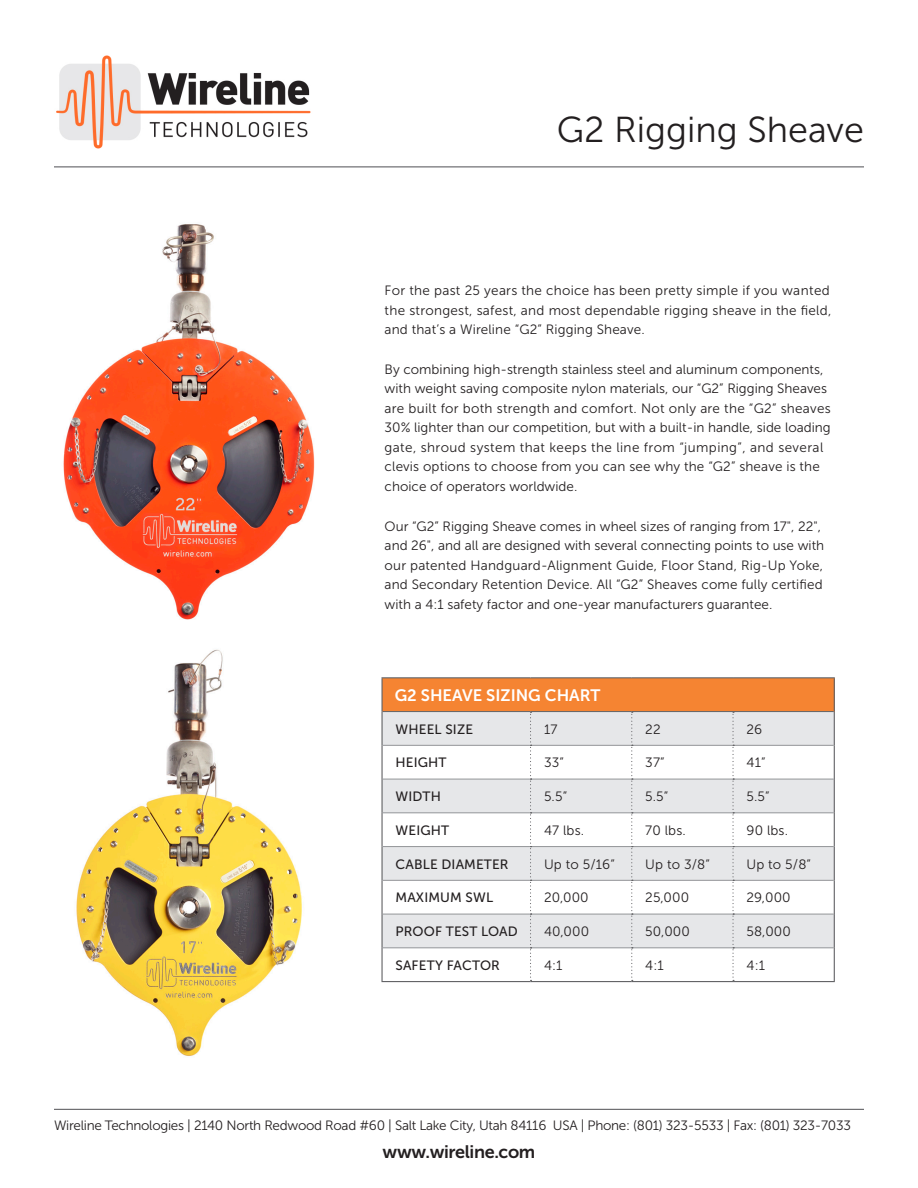
<style>
.page{position:relative;width:918px;height:1188px;background:#fff}
.page>*{position:absolute;margin:0;border:0;box-sizing:border-box;transform-origin:0 0}
.t1{font:36px "Museo Sans 300";color:#231f20}
.t2{font:18px "Museo Sans 700";letter-spacing:-.02em;color:#231f20}
.t3{font:16.5px "Museo Sans 700";color:#fff}
.t4{font:13.5px/19.5px "Museo Sans 300";color:#231f20}
.t5{font:13.5px "Museo Sans 300";letter-spacing:-.02em;color:#231f20}
.t6{font:13.5px "Museo Sans 500";letter-spacing:.01em;color:#231f20}
</style>
<div class="page">
<img style="left:56px;top:55px;width:255px;height:94px">
<img style="left:63px;top:224px;width:252px;height:396px">
<hr style="left:54px;top:166px;width:810px;height:1px;background:#636366">
<img style="left:76px;top:649px;width:226px;height:407px">
<div style="left:382px;top:678px;width:452px;height:34px;background:#f58432"></div>
<svg style="left:383px;top:712px;width:451px;height:236px;fill:#e6e7e9"></svg>
<hr style="left:381px;top:712px;width:2px;height:33px;background:#636366">
<hr style="left:834px;top:712px;width:1px;height:33px;background:#636366">
<hr style="left:381px;top:745px;width:2px;height:34px;background:#636366">
<hr style="left:834px;top:745px;width:1px;height:34px;background:#636366">
<hr style="left:381px;top:779px;width:2px;height:34px;background:#636366">
<hr style="left:834px;top:779px;width:1px;height:34px;background:#636366">
<hr style="left:381px;top:813px;width:2px;height:34px;background:#636366">
<hr style="left:834px;top:813px;width:1px;height:34px;background:#636366">
<hr style="left:381px;top:847px;width:2px;height:33px;background:#636366">
<hr style="left:834px;top:847px;width:1px;height:33px;background:#636366">
<hr style="left:381px;top:880px;width:2px;height:34px;background:#636366">
<hr style="left:834px;top:880px;width:1px;height:34px;background:#636366">
<hr style="left:381px;top:914px;width:2px;height:34px;background:#636366">
<hr style="left:834px;top:914px;width:1px;height:34px;background:#636366">
<hr style="left:381px;top:948px;width:2px;height:33px;background:#636366">
<hr style="left:834px;top:948px;width:1px;height:33px;background:#636366">
<hr style="left:381px;top:981px;width:150px;height:1px;background:#636366">
<hr style="left:531px;top:981px;width:101px;height:1px;background:#636366">
<hr style="left:632px;top:981px;width:101px;height:1px;background:#636366">
<hr style="left:733px;top:981px;width:102px;height:1px;background:#636366">
<hr style="left:381px;top:677px;width:150px;height:1px;background:#636366">
<hr style="left:381px;top:678px;width:2px;height:34px;background:#636366">
<hr style="left:531px;top:677px;width:101px;height:1px;background:#636366">
<hr style="left:632px;top:677px;width:101px;height:1px;background:#636366">
<hr style="left:733px;top:677px;width:102px;height:1px;background:#636366">
<hr style="left:834px;top:678px;width:1px;height:34px;background:#636366">
<hr style="left:383px;top:745px;width:147px;height:1px;background:#939598">
<hr style="left:531px;top:745px;width:100px;height:1px;background:#939598">
<hr style="left:632px;top:745px;width:100px;height:1px;background:#939598">
<hr style="left:734px;top:745px;width:100px;height:1px;background:#939598">
<hr style="left:383px;top:779px;width:147px;height:1px;background:#939598">
<hr style="left:531px;top:779px;width:100px;height:1px;background:#939598">
<hr style="left:632px;top:779px;width:100px;height:1px;background:#939598">
<hr style="left:734px;top:779px;width:100px;height:1px;background:#939598">
<hr style="left:383px;top:813px;width:147px;height:1px;background:#939598">
<hr style="left:531px;top:813px;width:100px;height:1px;background:#939598">
<hr style="left:632px;top:813px;width:100px;height:1px;background:#939598">
<hr style="left:734px;top:813px;width:100px;height:1px;background:#939598">
<hr style="left:383px;top:846px;width:147px;height:1px;background:#939598">
<hr style="left:531px;top:846px;width:100px;height:1px;background:#939598">
<hr style="left:632px;top:846px;width:100px;height:1px;background:#939598">
<hr style="left:734px;top:846px;width:100px;height:1px;background:#939598">
<hr style="left:383px;top:880px;width:147px;height:1px;background:#939598">
<hr style="left:531px;top:880px;width:100px;height:1px;background:#939598">
<hr style="left:632px;top:880px;width:100px;height:1px;background:#939598">
<hr style="left:734px;top:880px;width:100px;height:1px;background:#939598">
<hr style="left:383px;top:914px;width:147px;height:1px;background:#939598">
<hr style="left:531px;top:914px;width:100px;height:1px;background:#939598">
<hr style="left:632px;top:914px;width:100px;height:1px;background:#939598">
<hr style="left:734px;top:914px;width:100px;height:1px;background:#939598">
<hr style="left:383px;top:948px;width:147px;height:1px;background:#939598">
<hr style="left:531px;top:948px;width:100px;height:1px;background:#939598">
<hr style="left:632px;top:948px;width:100px;height:1px;background:#939598">
<hr style="left:734px;top:948px;width:100px;height:1px;background:#939598">
<hr style="left:383px;top:711px;width:148px;height:1px;background:#636366">
<hr style="left:531px;top:711px;width:101px;height:1px;background:#636366">
<hr style="left:632px;top:711px;width:101px;height:1px;background:#636366">
<hr style="left:733px;top:711px;width:101px;height:1px;background:#636366">
<svg style="left:530px;top:712px;width:2px;height:269px"></svg>
<svg style="left:631px;top:712px;width:2px;height:269px"></svg>
<svg style="left:732px;top:712px;width:2px;height:269px"></svg>
<hr style="left:54px;top:1109px;width:810px;height:1px;background:#636366">
<p class="t1" style="left:557px;top:110px;width:309px">G2 Rigging Sheave</p>
<p class="t4" style="left:385px;top:281px;width:448px;text-align:justify">For the past 25 years the choice has been pretty simple if you wanted the strongest, safest, and most dependable rigging sheave in the field, and that’s a Wireline “G2” Rigging Sheave.</p>
<p class="t4" style="left:385px;top:360px;width:448px">By combining high-strength stainless steel and aluminum components, with weight saving composite nylon materials, our “G2” Rigging Sheaves are built for both strength and comfort. Not only are the “G2” sheaves 30% lighter than our competition, but with a built-in handle, side loading gate, shroud system that keeps the line from “jumping”, and several clevis options to choose from you can see why the “G2” sheave is the choice of operators worldwide.</p>
<p class="t4" style="left:385px;top:516px;width:441px">Our “G2” Rigging Sheave comes in wheel sizes of ranging from 17", 22", and 26", and all are designed with several connecting points to use with our patented Handguard-Alignment Guide, Floor Stand, Rig-Up Yoke, and Secondary Retention Device. All “G2” Sheaves come fully certified with a 4:1 safety factor and one-year manufacturers guarantee.</p>
<p class="t3" style="left:395px;top:686px;width:207px">G2 SHEAVE SIZING CHART</p>
<p class="t6" style="left:396px;top:721px;width:79px">WHEEL SIZE</p>
<p class="t4" style="left:544px;top:719px;width:15px">17</p>
<p class="t4" style="left:645px;top:719px;width:17px">22</p>
<p class="t4" style="left:747px;top:719px;width:17px">26</p>
<p class="t6" style="left:396px;top:755px;width:53px">HEIGHT</p>
<p class="t4" style="left:544px;top:753px;width:21px">33”</p>
<p class="t4" style="left:645px;top:753px;width:21px">37”</p>
<p class="t4" style="left:747px;top:753px;width:21px">41”</p>
<p class="t6" style="left:396px;top:789px;width:47px">WIDTH</p>
<p class="t4" style="left:544px;top:787px;width:25px">5.5”</p>
<p class="t4" style="left:645px;top:787px;width:25px">5.5”</p>
<p class="t4" style="left:747px;top:787px;width:25px">5.5”</p>
<p class="t6" style="left:396px;top:823px;width:55px">WEIGHT</p>
<p class="t4" style="left:544px;top:820px;width:42px">47 lbs.</p>
<p class="t4" style="left:645px;top:820px;width:42px">70 lbs.</p>
<p class="t4" style="left:747px;top:820px;width:43px">90 lbs.</p>
<p class="t6" style="left:396px;top:856px;width:115px">CABLE DIAMETER</p>
<p class="t4" style="left:544px;top:854px;width:72px">Up to 5/16”</p>
<p class="t4" style="left:645px;top:854px;width:66px">Up to 3/8”</p>
<p class="t4" style="left:747px;top:854px;width:66px">Up to 5/8”</p>
<p class="t6" style="left:396px;top:890px;width:99px">MAXIMUM SWL</p>
<p class="t4" style="left:544px;top:888px;width:46px">20,000</p>
<p class="t4" style="left:645px;top:888px;width:45px">25,000</p>
<p class="t4" style="left:747px;top:888px;width:46px">29,000</p>
<p class="t6" style="left:396px;top:924px;width:124px">PROOF TEST LOAD</p>
<p class="t4" style="left:544px;top:922px;width:47px">40,000</p>
<p class="t4" style="left:645px;top:922px;width:46px">50,000</p>
<p class="t4" style="left:747px;top:922px;width:46px">58,000</p>
<p class="t6" style="left:396px;top:958px;width:106px">SAFETY FACTOR</p>
<p class="t4" style="left:544px;top:955px;width:20px">4:1</p>
<p class="t4" style="left:645px;top:955px;width:20px">4:1</p>
<p class="t4" style="left:747px;top:955px;width:20px">4:1</p>
<p class="t5" style="left:54px;top:1118px;width:799px">Wireline Technologies | 2140 North Redwood Road #60 | Salt Lake City, Utah 84116 USA | Phone: (801) 323-5533 | Fax: (801) 323-7033</p>
<p class="t2" style="left:383px;top:1142px;width:154px">www.wireline.com</p>
</div>
